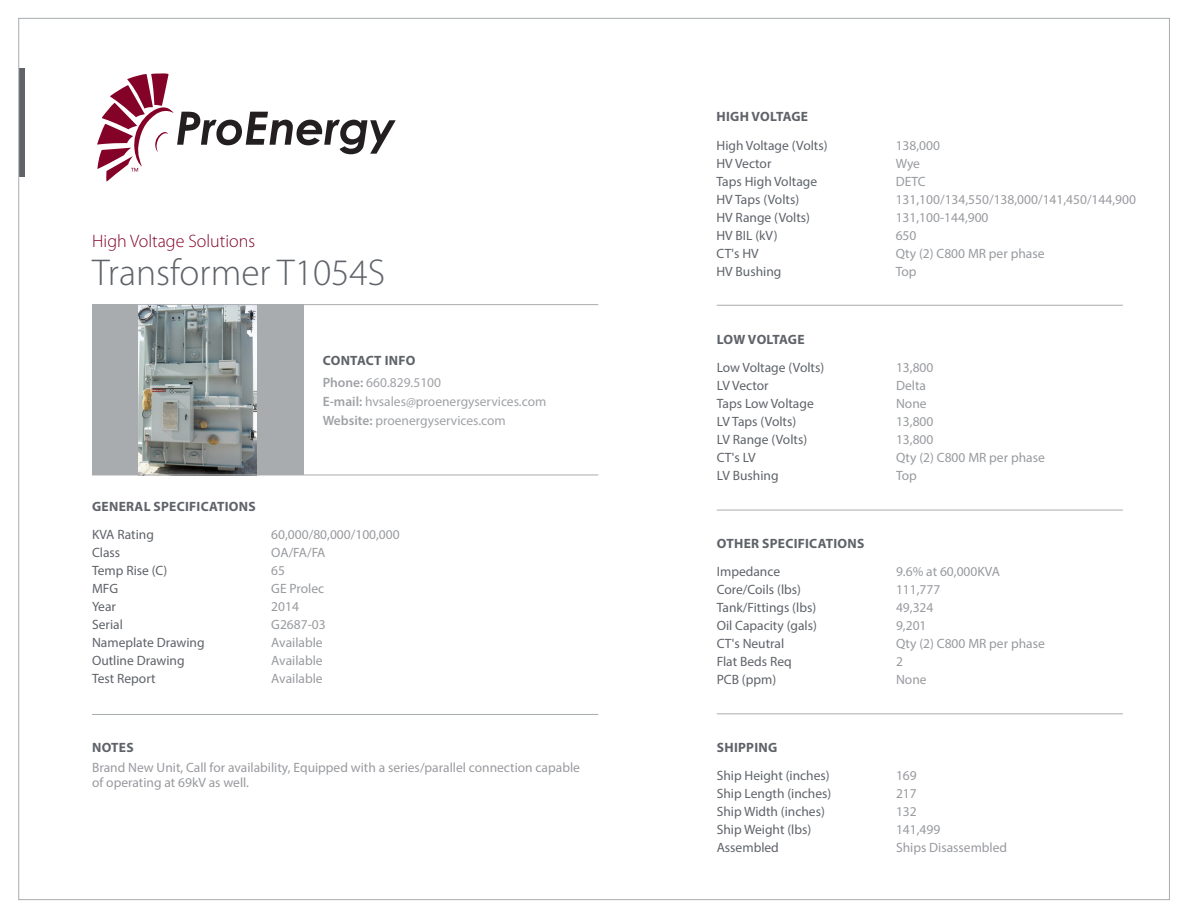
<style>
.page{position:relative;width:1188px;height:918px;background:#fff}
.page>*{position:absolute;margin:0;border:0;box-sizing:border-box;transform-origin:0 0}
.t1{font:300 37.5px "Myriad Pro";color:#5f6369}
.t2{font:300 18px "Myriad Pro";color:#840128}
.t3{font:13.5px/18px "Myriad Pro";color:#5f6369}
.t4{font:700 13.5px "Myriad Pro";letter-spacing:.02em;color:#5f6369}
.s1{font-weight:600}
</style>
<div class="page">
<div style="left:92px;top:305px;width:211px;height:170px;background:#a9acaf"></div>
<img style="left:139px;top:305px;width:118px;height:170px">
<div style="left:19px;top:69px;width:6px;height:108px;background:#5f6369"></div>
<hr style="left:92px;top:304px;width:506px;height:1px;background:#a9acaf">
<hr style="left:92px;top:475px;width:506px;height:1px;background:#a9acaf">
<svg style="left:97px;top:73px;width:299px;height:109px"></svg>
<hr style="left:92px;top:714px;width:506px;height:1px;background:#a9acaf">
<hr style="left:717px;top:305px;width:406px;height:1px;background:#a9acaf">
<hr style="left:717px;top:510px;width:406px;height:1px;background:#a9acaf">
<hr style="left:717px;top:713px;width:406px;height:1px;background:#a9acaf">
<p class="t2" style="left:92px;top:230px;width:165px">High Voltage Solutions</p>
<p class="t1" style="left:92px;top:250px;width:295px">Transformer T1054S</p>
<p class="t4" style="left:323px;top:352px;width:94px">CONTACT INFO</p>
<p class="t3" style="left:323px;top:373px;width:225px;line-height:18.8px"><span class="s1">Phone:</span> 660.829.5100<br><span class="s1">E-mail:</span> hvsales@proenergyservices.com<br><span class="s1">Website:</span> proenergyservices.com</p>
<p class="t4" style="left:92px;top:497px;width:165px">GENERAL SPECIFICATIONS</p>
<p class="t3" style="left:92px;top:525px;width:63px">KVA Rating</p>
<p class="t3" style="left:92px;top:543px;width:30px">Class</p>
<p class="t3" style="left:92px;top:561px;width:77px">Temp Rise (C)</p>
<p class="t3" style="left:92px;top:579px;width:28px">MFG</p>
<p class="t3" style="left:92px;top:597px;width:25px">Year</p>
<p class="t3" style="left:92px;top:615px;width:32px">Serial</p>
<p class="t3" style="left:92px;top:633px;width:114px">Nameplate Drawing</p>
<p class="t3" style="left:92px;top:651px;width:94px">Outline Drawing</p>
<p class="t3" style="left:92px;top:669px;width:65px">Test Report</p>
<p class="t3" style="left:271px;top:525px;width:130px">60,000/80,000/100,000<br>OA/FA/FA<br>65<br>GE Prolec<br>2014<br>G2687-03<br>Available<br>Available<br>Available</p>
<p class="t4" style="left:92px;top:739px;width:43px">NOTES</p>
<p class="t3" style="left:92px;top:760px;width:489px;line-height:15px">Brand New Unit, Call for availability, Equipped with a series/parallel connection capable of operating at 69kV as well.</p>
<p class="t4" style="left:717px;top:108px;width:93px">HIGH VOLTAGE</p>
<p class="t3" style="left:716px;top:136px;width:113px">High Voltage (Volts)</p>
<p class="t3" style="left:716px;top:154px;width:56px">HV Vector</p>
<p class="t3" style="left:716px;top:172px;width:102px">Taps High Voltage</p>
<p class="t3" style="left:716px;top:190px;width:84px">HV Taps (Volts)</p>
<p class="t3" style="left:716px;top:208px;width:95px">HV Range (Volts)</p>
<p class="t3" style="left:716px;top:226px;width:63px">HV BIL (kV)</p>
<p class="t3" style="left:716px;top:244px;width:44px">CT's HV</p>
<p class="t3" style="left:716px;top:262px;width:66px">HV Bushing</p>
<p class="t4" style="left:717px;top:331px;width:89px">LOW VOLTAGE</p>
<p class="t3" style="left:717px;top:358px;width:109px">Low Voltage (Volts)</p>
<p class="t3" style="left:717px;top:376px;width:53px">LV Vector</p>
<p class="t3" style="left:717px;top:394px;width:99px">Taps Low Voltage</p>
<p class="t3" style="left:717px;top:412px;width:81px">LV Taps (Volts)</p>
<p class="t3" style="left:717px;top:430px;width:92px">LV Range (Volts)</p>
<p class="t3" style="left:717px;top:448px;width:41px">CT's LV</p>
<p class="t3" style="left:717px;top:466px;width:63px">LV Bushing</p>
<p class="t4" style="left:717px;top:535px;width:149px">OTHER SPECIFICATIONS</p>
<p class="t3" style="left:717px;top:562px;width:65px">Impedance</p>
<p class="t3" style="left:717px;top:580px;width:86px">Core/Coils (lbs)</p>
<p class="t3" style="left:717px;top:598px;width:101px">Tank/Fittings (lbs)</p>
<p class="t3" style="left:717px;top:616px;width:102px">Oil Capacity (gals)</p>
<p class="t3" style="left:717px;top:634px;width:69px">CT's Neutral</p>
<p class="t3" style="left:717px;top:652px;width:76px">Flat Beds Req</p>
<p class="t3" style="left:717px;top:670px;width:61px">PCB (ppm)</p>
<p class="t4" style="left:717px;top:739px;width:62px">SHIPPING</p>
<p class="t3" style="left:717px;top:766px;width:114px">Ship Height (inches)</p>
<p class="t3" style="left:717px;top:784px;width:116px">Ship Length (inches)</p>
<p class="t3" style="left:717px;top:802px;width:110px">Ship Width (inches)</p>
<p class="t3" style="left:717px;top:820px;width:96px">Ship Weight (lbs)</p>
<p class="t3" style="left:717px;top:838px;width:64px">Assembled</p>
<p class="t3" style="left:896px;top:136px;width:242px">138,000<br>Wye<br>DETC<br>131,100/134,550/138,000/141,450/144,900<br>131,100-144,900<br>650<br>Qty (2) C800 MR per phase<br>Top</p>
<p class="t3" style="left:896px;top:358px;width:150px">13,800<br>Delta<br>None<br>13,800<br>13,800<br>Qty (2) C800 MR per phase<br>Top</p>
<p class="t3" style="left:896px;top:562px;width:150px">9.6% at 60,000KVA<br>111,777<br>49,324<br>9,201<br>Qty (2) C800 MR per phase<br>2<br>None</p>
<p class="t3" style="left:896px;top:766px;width:113px">169<br>217<br>132<br>141,499<br>Ships Disassembled</p>
</div>
